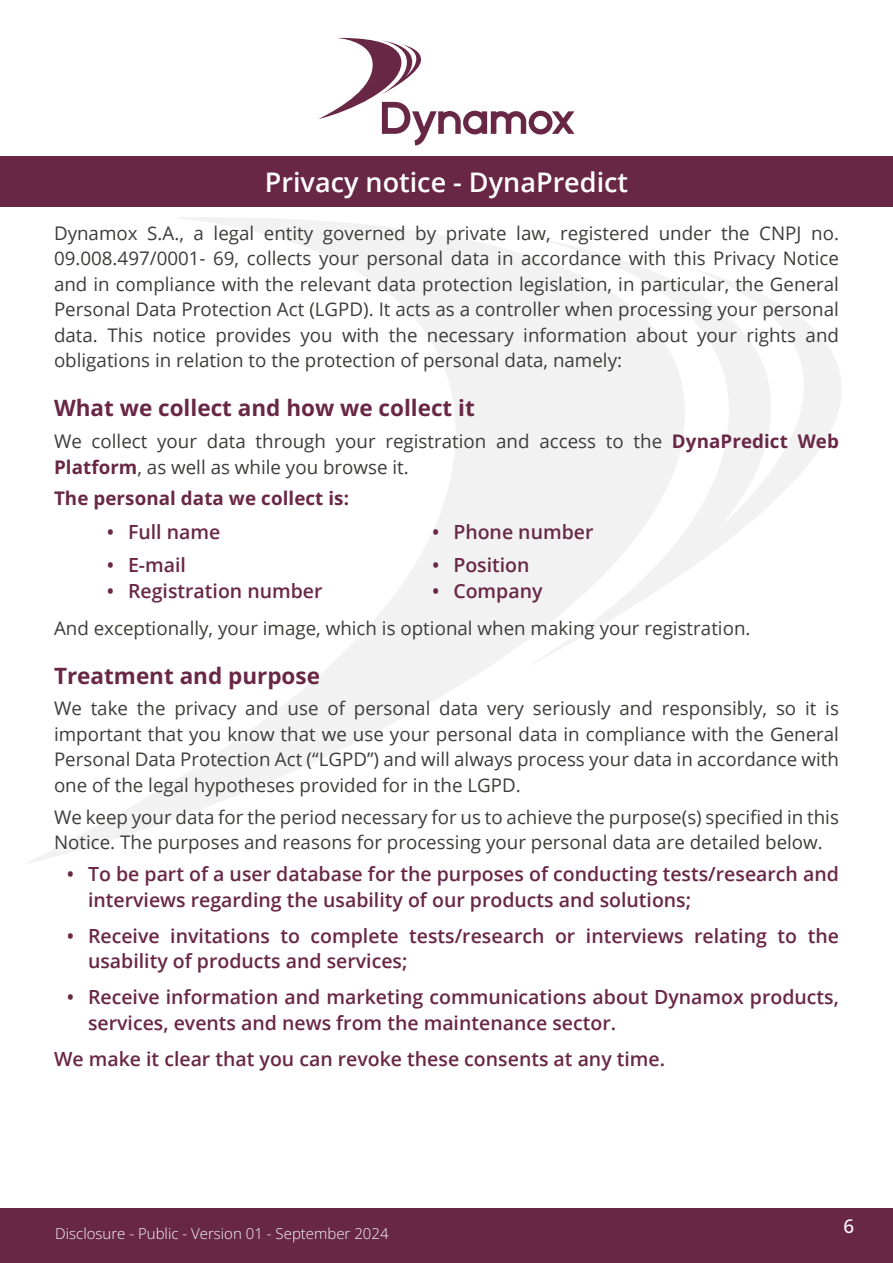
<style>
.page{position:relative;width:893px;height:1263px;background:#fff}
.page>*{position:absolute;margin:0;border:0;box-sizing:border-box;transform-origin:0 0}
.t1{font:600 27px "Open Sans";color:#fff}
.t2{font:700 22.5px "Open Sans";color:#692746}
.t3{font:600 19.5px/25.5px "Open Sans";color:#692746}
.t4{font:18.75px/25.5px "Open Sans";color:#3c3c3b;text-align:justify}
.t5{font:700 18.75px "Open Sans";letter-spacing:.005em;color:#692746}
.t6{font:500 18.75px "Open Sans";color:#fff}
.t7{font:300 15px "Open Sans";color:#f4fafc}
.s1{font-weight:700;color:#692746}
</style>
<div class="page">
<div style="left:0;top:1209px;width:893px;height:54px;background:#692746"></div>
<svg style="left:26px;top:217px;width:816px;height:647px"></svg>
<div style="left:0;top:156px;width:893px;height:51px;background:#692746"></div>
<svg style="left:319px;top:38px;width:255px;height:108px"></svg>
<h1 class="t1" style="left:265px;top:164px;width:365px">Privacy notice - DynaPredict</h1>
<p class="t4" style="left:54px;top:220px;width:786px">Dynamox S.A., a legal entity governed by private law, registered under the CNPJ no.<br>09.008.497/0001- 69, collects your personal data in accordance with this Privacy Notice and in compliance with the relevant data protection legislation, in particular, the General Personal Data Protection Act (LGPD). It acts as a controller when processing your personal data. This notice provides you with the necessary information about your rights and obligations in relation to the protection of personal data, namely:</p>
<p class="t2" style="left:54px;top:392px;width:422px">What we collect and how we collect it</p>
<p class="t4" style="left:54px;top:428px;width:786px">We collect your data through your registration and access to the <span class="s1">DynaPredict Web<br>Platform</span>, as well as while you browse it.</p>
<p class="t5" style="left:54px;top:485px;width:296px">The personal data we collect is:</p>
<p class="t3" style="left:107px;top:518px;width:115px">• Full name</p>
<p class="t3" style="left:432px;top:518px;width:163px">• Phone number</p>
<p class="t3" style="left:107px;top:551px;width:81px">• E-mail</p>
<p class="t3" style="left:432px;top:551px;width:99px">• Position</p>
<p class="t3" style="left:107px;top:578px;width:217px">• Registration number</p>
<p class="t3" style="left:432px;top:578px;width:112px">• Company</p>
<p class="t4" style="left:54px;top:614px;width:698px">And exceptionally, your image, which is optional when making your registration.</p>
<p class="t2" style="left:54px;top:659px;width:268px">Treatment and purpose</p>
<p class="t4" style="left:54px;top:695px;width:786px">We take the privacy and use of personal data very seriously and responsibly, so it is important that you know that we use your personal data in compliance with the General Personal Data Protection Act (“LGPD”) and will always process your data in accordance with one of the legal hypotheses provided for in the LGPD.</p>
<p class="t4" style="left:54px;top:804px;width:786px">We keep your data for the period necessary for us to achieve the purpose(s) specified in this<br>Notice. The purposes and reasons for processing your personal data are detailed below.</p>
<p class="t3" style="left:88px;top:861px;width:752px;text-indent:-21px">• To be part of a user database for the purposes of conducting tests/research and interviews regarding the usability of our products and solutions;</p>
<p class="t3" style="left:88px;top:922px;width:752px;text-indent:-21px">• Receive invitations to complete tests/research or interviews relating to the usability of products and services;</p>
<p class="t3" style="left:88px;top:984px;width:752px;text-indent:-21px">• Receive information and marketing communications about Dynamox products, services, events and news from the maintenance sector.</p>
<p class="t3" style="left:54px;top:1046px;width:613px">We make it clear that you can revoke these consents at any time.</p>
<p class="t7" style="left:55px;top:1223px;width:335px">Disclosure - Public - Version 01 - September 2024</p>
<p class="t6" style="left:843px;top:1213px;width:12px">6</p>
</div>
